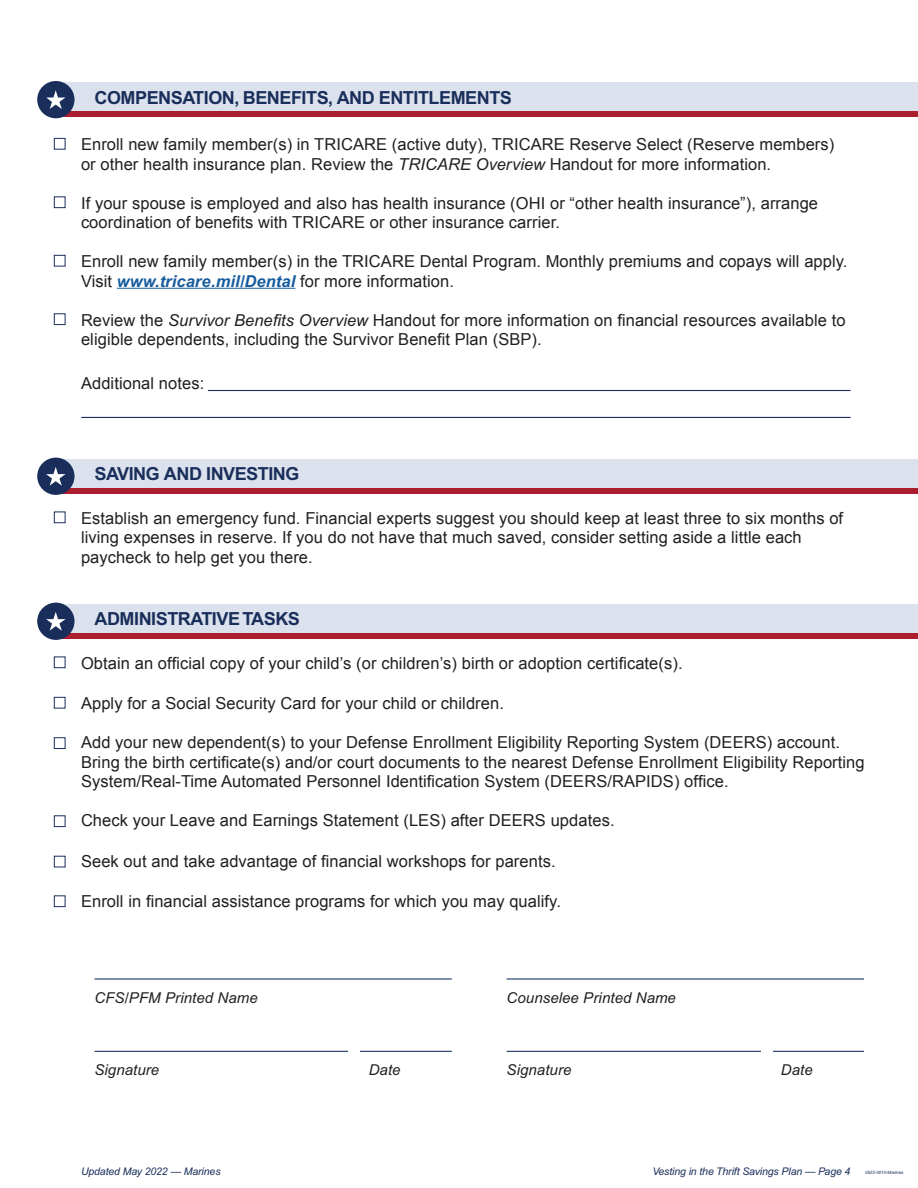
<style>
.page{position:relative;width:918px;height:1188px;background:#fff}
.page>*{position:absolute;margin:0;border:0;box-sizing:border-box;transform-origin:0 0}
.t1{font:700 18px "Arial";letter-spacing:-.025em;color:#192e5a}
.t2{font:16.5px/19.5px "Arial";letter-spacing:.005em;color:#231f20}
.t3{font:italic 15px "Arial";letter-spacing:.005em;color:#231f20}
.t4{font:italic 10.5px "Arial";letter-spacing:-.01em;color:#192e5a}
.t5{font:italic 4.5px "Arial";letter-spacing:-.01em;color:#192e5a}
.s1{font-style:italic}
.s2{font-weight:700;font-style:italic;color:#175d9e}
</style>
<div class="page">
<hr style="left:117px;top:288px;width:178px;height:1px;background:#175d9e">
<div style="left:54px;top:138px;width:11px;height:11px;border:1px solid #192e5a"></div>
<div style="left:62px;top:83px;width:856px;height:30px;background:#dbe1ed"></div>
<div style="left:62px;top:111px;width:856px;height:6px;background:#aa1e2d"></div>
<div style="left:37px;top:81px;width:38px;height:37px;background:#192e5a;border-radius:50%"></div>
<svg style="left:46px;top:90px;width:20px;height:19px"></svg>
<div style="left:54px;top:197px;width:11px;height:11px;border:1px solid #192e5a"></div>
<div style="left:54px;top:255px;width:11px;height:11px;border:1px solid #192e5a"></div>
<div style="left:54px;top:313px;width:11px;height:12px;border:1px solid #192e5a"></div>
<hr style="left:208px;top:390px;width:642px;height:1px;background:#192e5a">
<hr style="left:81px;top:417px;width:769px;height:1px;background:#192e5a">
<div style="left:54px;top:512px;width:11px;height:11px;border:1px solid #192e5a"></div>
<div style="left:62px;top:459px;width:856px;height:30px;background:#dbe1ed"></div>
<div style="left:62px;top:488px;width:856px;height:5px;background:#aa1e2d"></div>
<div style="left:37px;top:458px;width:38px;height:37px;background:#192e5a;border-radius:50%"></div>
<svg style="left:46px;top:467px;width:20px;height:19px"></svg>
<div style="left:54px;top:657px;width:11px;height:11px;border:1px solid #192e5a"></div>
<div style="left:62px;top:604px;width:856px;height:30px;background:#dbe1ed"></div>
<div style="left:62px;top:633px;width:856px;height:5px;background:#aa1e2d"></div>
<div style="left:37px;top:603px;width:38px;height:37px;background:#192e5a;border-radius:50%"></div>
<svg style="left:46px;top:612px;width:20px;height:19px"></svg>
<div style="left:54px;top:697px;width:11px;height:11px;border:1px solid #192e5a"></div>
<div style="left:54px;top:737px;width:11px;height:12px;border:1px solid #192e5a"></div>
<div style="left:54px;top:815px;width:11px;height:12px;border:1px solid #192e5a"></div>
<div style="left:54px;top:856px;width:11px;height:11px;border:1px solid #192e5a"></div>
<div style="left:54px;top:896px;width:11px;height:11px;border:1px solid #192e5a"></div>
<hr style="left:94px;top:978px;width:358px;height:2px;background:#193766">
<hr style="left:507px;top:978px;width:357px;height:2px;background:#193766">
<hr style="left:94px;top:1051px;width:358px;height:1px;background:#193766">
<hr style="left:507px;top:1051px;width:357px;height:1px;background:#193766">
<div style="left:348px;top:1044px;width:12px;height:13px;background:#fff"></div>
<div style="left:761px;top:1044px;width:12px;height:13px;background:#fff"></div>
<p class="t1" style="left:94px;top:87px;width:419px">COMPENSATION, BENEFITS, AND ENTITLEMENTS</p>
<p class="t2" style="left:81px;top:135px;width:755px">Enroll new family member(s) in TRICARE (active duty), TRICARE Reserve Select (Reserve members) or other health insurance plan. Review the <span class="s1">TRICARE Overview</span> Handout for more information.</p>
<p class="t2" style="left:81px;top:193px;width:739px">If your spouse is employed and also has health insurance (OHI or “other health insurance”), arrange</p>
<p class="t2" style="left:81px;top:213px;width:480px">coordination of benefits with TRICARE or other insurance carrier.</p>
<p class="t2" style="left:81px;top:252px;width:768px">Enroll new family member(s) in the TRICARE Dental Program. Monthly premiums and copays will apply.</p>
<p class="t2" style="left:81px;top:271px;width:374px">Visit <span class="s2">www.tricare.mil/Dental</span> for more information.</p>
<p class="t2" style="left:81px;top:310px;width:766px">Review the <span class="s1">Survivor Benefits Overview</span> Handout for more information on financial resources available to eligible dependents, including the Survivor Benefit Plan (SBP).</p>
<p class="t2" style="left:81px;top:373px;width:125px">Additional notes:</p>
<p class="t1" style="left:94px;top:463px;width:207px">SAVING AND INVESTING</p>
<p class="t2" style="left:81px;top:508px;width:764px">Establish an emergency fund. Financial experts suggest you should keep at least three to six months of</p>
<p class="t2" style="left:81px;top:528px;width:722px">living expenses in reserve. If you do not have that much saved, consider setting aside a little each</p>
<p class="t2" style="left:81px;top:547px;width:233px">paycheck to help get you there.</p>
<p class="t1" style="left:94px;top:608px;width:207px">ADMINISTRATIVE TASKS</p>
<p class="t2" style="left:81px;top:653px;width:603px">Obtain an official copy of your child’s (or children’s) birth or adoption certificate(s).</p>
<p class="t2" style="left:81px;top:694px;width:425px">Apply for a Social Security Card for your child or children.</p>
<p class="t2" style="left:81px;top:733px;width:761px">Add your new dependent(s) to your Defense Enrollment Eligibility Reporting System (DEERS) account.</p>
<p class="t2" style="left:81px;top:752px;width:785px">Bring the birth certificate(s) and/or court documents to the nearest Defense Enrollment Eligibility Reporting</p>
<p class="t2" style="left:81px;top:772px;width:649px">System/Real-Time Automated Personnel Identification System (DEERS/RAPIDS) office.</p>
<p class="t2" style="left:81px;top:811px;width:535px">Check your Leave and Earnings Statement (LES) after DEERS updates.</p>
<p class="t2" style="left:81px;top:851px;width:476px">Seek out and take advantage of financial workshops for parents.</p>
<p class="t2" style="left:81px;top:892px;width:481px">Enroll in financial assistance programs for which you may qualify.</p>
<p class="t3" style="left:94px;top:989px;width:165px">CFS/PFM Printed Name</p>
<p class="t3" style="left:507px;top:989px;width:171px">Counselee Printed Name</p>
<p class="t3" style="left:94px;top:1061px;width:66px">Signature</p>
<p class="t3" style="left:369px;top:1061px;width:33px">Date</p>
<p class="t3" style="left:507px;top:1061px;width:66px">Signature</p>
<p class="t3" style="left:781px;top:1061px;width:33px">Date</p>
<p class="t4" style="left:81px;top:1165px;width:141px">Updated May 2022 — Marines</p>
<p class="t4" style="left:652px;top:1165px;width:200px">Vesting in the Thrift Savings Plan — Page 4</p>
<p class="t5" style="left:865px;top:1170px;width:40px">0522-0010-Marines</p>
</div>
